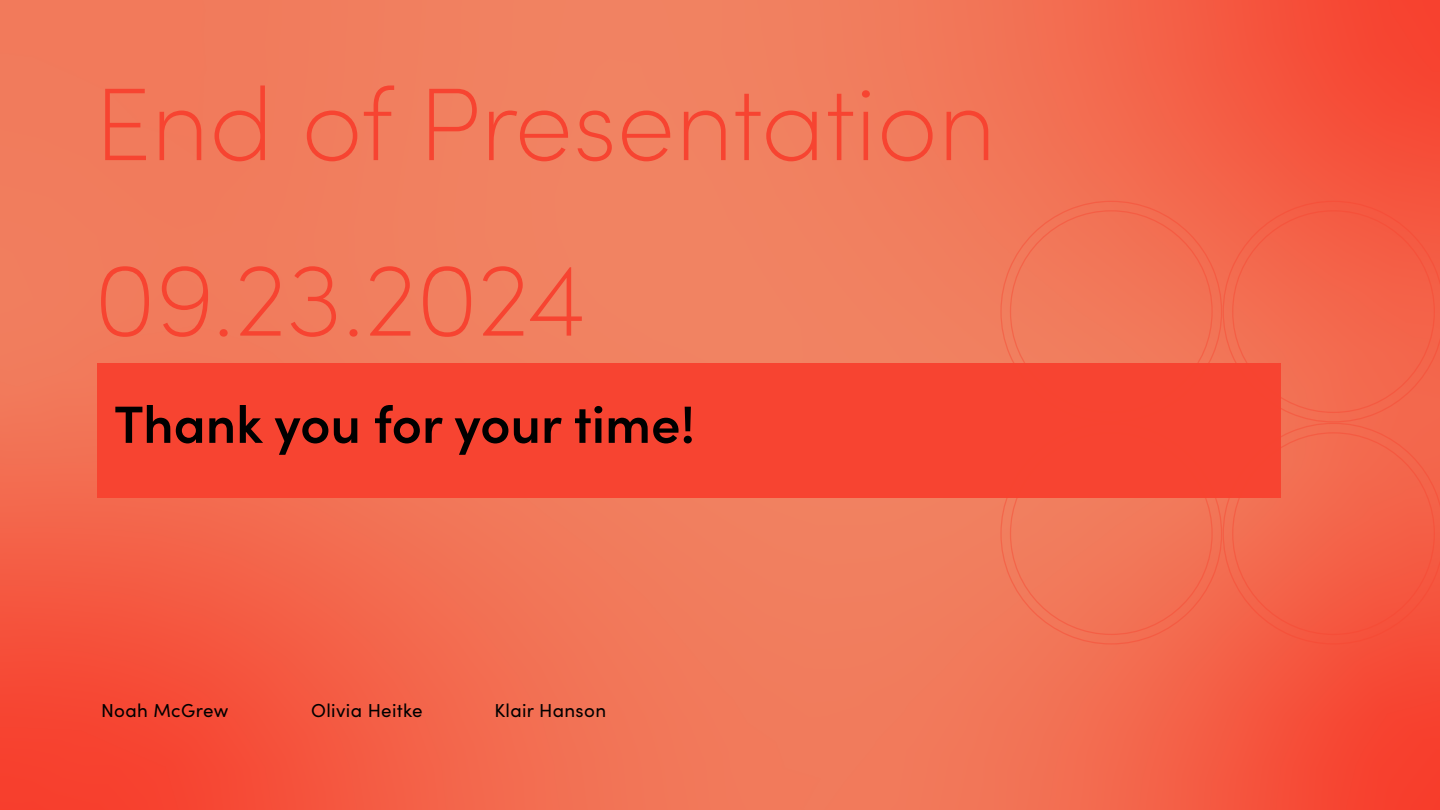
<style>
.page{position:relative;width:1440px;height:810px;background:#fff}
.page>*{position:absolute;margin:0;border:0;box-sizing:border-box;transform-origin:0 0}
.Sub_Heading{font:200 103.5px "Sofia Pro";color:#f74431}
.t1{font:600 52.5px "Sofia Pro";color:#000}
.Body_Text_30_pt{font:18.75px "Sofia Pro";letter-spacing:.02em;color:#000}
</style>
<div class="page">
<img style="left:0;top:0;width:1440px;height:810px">
<div style="left:97px;top:363px;width:1184px;height:135px;background:#f74431"></div>
<svg style="left:1000px;top:201px;width:222px;height:162px;background:#f17557"></svg>
<svg style="left:1223px;top:201px;width:217px;height:222px;background:#f36349"></svg>
<svg style="left:1000px;top:498px;width:222px;height:147px;background:#f17557"></svg>
<svg style="left:1223px;top:423px;width:217px;height:222px;background:#f35f46"></svg>
<p class="Sub_Heading" style="left:94px;top:50px;width:904px">End of Presentation</p>
<p class="Sub_Heading" style="left:94px;top:225px;width:493px">09.23.2024</p>
<p class="t1" style="left:114px;top:385px;width:582px">Thank you for your time!</p>
<p class="Body_Text_30_pt" style="left:101px;top:696px;width:129px">Noah McGrew</p>
<p class="Body_Text_30_pt" style="left:311px;top:697px;width:113px">Olivia Heitke</p>
<p class="Body_Text_30_pt" style="left:494px;top:696px;width:113px">Klair Hanson</p>
</div>
